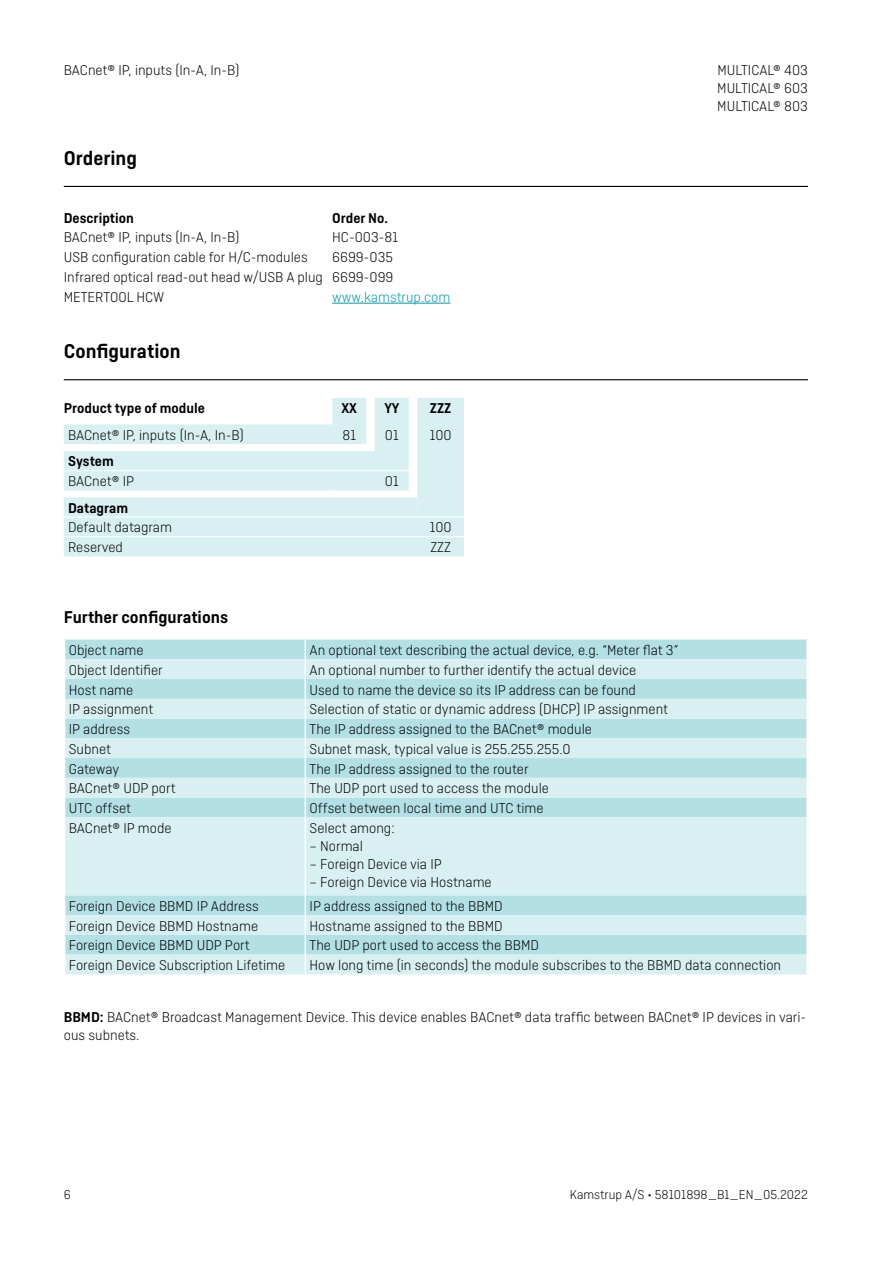
<style>
.page{position:relative;width:893px;height:1263px;background:#fff}
.page>*{position:absolute;margin:0;border:0;box-sizing:border-box;transform-origin:0 0}
.t1{font:600 21px "Ciutadella";color:#000}
.t2{font:600 18px "Ciutadella";color:#000}
.t3{font:300 15px/18px "Ciutadella";color:#000;text-align:justify}
.t4{font:600 15px "Ciutadella";color:#000}
.t5{font:300 15px "Ciutadella";color:#0099a8}
.t6{font:300 13.5px "Ciutadella";color:#000}
.s1{font-weight:600}
</style>
<div class="page">
<hr style="left:64px;top:186px;width:744px;height:1px;background:#000">
<hr style="left:332px;top:303px;width:118px;height:1px;background:#0099a8">
<hr style="left:64px;top:379px;width:744px;height:1px;background:#000">
<svg style="left:64px;top:424px;width:400px;height:132px;fill:#d9f0f2"></svg>
<hr style="left:64px;top:517px;width:268px;height:1px;background:#fff">
<hr style="left:64px;top:536px;width:268px;height:1px;background:#fff">
<hr style="left:332px;top:536px;width:34px;height:1px;background:#fff">
<hr style="left:375px;top:536px;width:34px;height:1px;background:#fff">
<hr style="left:417px;top:536px;width:47px;height:1px;background:#fff">
<hr style="left:64px;top:470px;width:268px;height:1px;background:#fff">
<svg style="left:332px;top:398px;width:132px;height:120px"></svg>
<hr style="left:375px;top:470px;width:34px;height:1px;background:#fff">
<div style="left:65px;top:639px;width:741px;height:20px;background:#b3e0e5"></div>
<svg style="left:65px;top:659px;width:741px;height:315px;fill:#d9f0f2"></svg>
<svg style="left:806px;top:699px;width:1px;height:19px"></svg>
<svg style="left:806px;top:778px;width:1px;height:19px"></svg>
<svg style="left:806px;top:955px;width:1px;height:19px"></svg>
<svg style="left:305px;top:639px;width:1px;height:178px"></svg>
<hr style="left:305px;top:817px;width:1px;height:78px;background:#fff">
<svg style="left:305px;top:895px;width:1px;height:79px"></svg>
<p class="t3" style="left:64px;top:61px;width:177px">BACnet® IP, inputs (In-A, In-B)</p>
<p class="t3" style="left:717px;top:61px;width:92px">MULTICAL® 403<br>MULTICAL® 603<br>MULTICAL® 803</p>
<h1 class="t1" style="left:64px;top:146px;width:75px">Ordering</h1>
<p class="t4" style="left:64px;top:209px;width:72px">Description</p>
<p class="t4" style="left:332px;top:209px;width:57px">Order No.</p>
<p class="t3" style="left:64px;top:228px;width:177px">BACnet® IP, inputs (In-A, In-B)</p>
<p class="t3" style="left:332px;top:228px;width:67px">HC-003-81</p>
<p class="t3" style="left:64px;top:248px;width:245px">USB configuration cable for H/C-modules</p>
<p class="t3" style="left:64px;top:247px;width:331px;line-height:19.8px;text-indent:268px">6699-035<br>Infrared optical read-out head w/USB A plug 6699-099<br>METERTOOL HCW</p>
<p class="t5" style="left:332px;top:289px;width:120px">www.kamstrup.com</p>
<h1 class="t1" style="left:64px;top:339px;width:118px">Configuration</h1>
<p class="t4" style="left:64px;top:400px;width:143px">Product type of module</p>
<p class="t4" style="left:341px;top:400px;width:17px">XX</p>
<p class="t4" style="left:384px;top:400px;width:17px">YY</p>
<p class="t4" style="left:430px;top:400px;width:23px">ZZZ</p>
<p class="t3" style="left:68px;top:426px;width:177px">BACnet® IP, inputs (In-A, In-B)</p>
<p class="t3" style="left:342px;top:426px;width:15px">81</p>
<p class="t3" style="left:385px;top:426px;width:15px">01</p>
<p class="t3" style="left:430px;top:426px;width:24px">100</p>
<p class="t4" style="left:68px;top:453px;width:47px">System</p>
<p class="t3" style="left:68px;top:472px;width:68px">BACnet® IP</p>
<p class="t3" style="left:385px;top:472px;width:15px">01</p>
<p class="t4" style="left:68px;top:499px;width:62px">Datagram</p>
<p class="t3" style="left:68px;top:518px;width:106px">Default datagram</p>
<p class="t3" style="left:430px;top:518px;width:24px">100</p>
<p class="t3" style="left:68px;top:538px;width:56px">Reserved</p>
<p class="t3" style="left:430px;top:538px;width:22px">ZZZ</p>
<p class="t2" style="left:64px;top:606px;width:166px">Further configurations</p>
<p class="t3" style="left:69px;top:641px;width:76px">Object name</p>
<p class="t3" style="left:310px;top:641px;width:370px">An optional text describing the actual device, e.g. “Meter flat 3”</p>
<p class="t3" style="left:69px;top:661px;width:95px">Object Identifier</p>
<p class="t3" style="left:310px;top:661px;width:328px">An optional number to further identify the actual device</p>
<p class="t3" style="left:69px;top:680px;width:66px">Host name</p>
<p class="t3" style="left:310px;top:680px;width:328px">Used to name the device so its IP address can be found</p>
<p class="t3" style="left:69px;top:700px;width:86px">IP assignment</p>
<p class="t3" style="left:310px;top:700px;width:360px">Selection of static or dynamic address (DHCP) IP assignment</p>
<p class="t3" style="left:69px;top:720px;width:63px">IP address</p>
<p class="t3" style="left:310px;top:720px;width:284px">The IP address assigned to the BACnet® module</p>
<p class="t3" style="left:69px;top:740px;width:44px">Subnet</p>
<p class="t3" style="left:310px;top:740px;width:263px">Subnet mask, typical value is 255.255.255.0</p>
<p class="t3" style="left:69px;top:760px;width:52px">Gateway</p>
<p class="t3" style="left:310px;top:760px;width:221px">The IP address assigned to the router</p>
<p class="t3" style="left:69px;top:779px;width:108px">BACnet® UDP port</p>
<p class="t3" style="left:310px;top:779px;width:241px">The UDP port used to access the module</p>
<p class="t3" style="left:69px;top:799px;width:64px">UTC offset</p>
<p class="t3" style="left:310px;top:799px;width:236px">Offset between local time and UTC time</p>
<p class="t3" style="left:69px;top:819px;width:104px">BACnet® IP mode</p>
<p class="t3" style="left:310px;top:819px;width:87px">Select among:</p>
<p class="t3" style="left:310px;top:837px;width:55px">– Normal</p>
<p class="t3" style="left:310px;top:855px;width:134px">– Foreign Device via IP</p>
<p class="t3" style="left:310px;top:873px;width:184px">– Foreign Device via Hostname</p>
<p class="t3" style="left:69px;top:897px;width:191px">Foreign Device BBMD IP Address</p>
<p class="t3" style="left:310px;top:897px;width:195px">IP address assigned to the BBMD</p>
<p class="t3" style="left:69px;top:917px;width:191px">Foreign Device BBMD Hostname</p>
<p class="t3" style="left:310px;top:917px;width:195px">Hostname assigned to the BBMD</p>
<p class="t3" style="left:69px;top:936px;width:182px">Foreign Device BBMD UDP Port</p>
<p class="t3" style="left:310px;top:936px;width:231px">The UDP port used to access the BBMD</p>
<p class="t3" style="left:69px;top:956px;width:218px">Foreign Device Subscription Lifetime</p>
<p class="t3" style="left:310px;top:956px;width:473px">How long time (in seconds) the module subscribes to the BBMD data connection</p>
<p class="t3" style="left:64px;top:1008px;width:744px"><span class="s1">BBMD:</span> BACnet® Broadcast Management Device. This device enables BACnet® data traffic between BACnet® IP devices in vari&shy;ous subnets.</p>
<p class="t6" style="left:64px;top:1187px;width:9px">6</p>
<p class="t6" style="left:570px;top:1187px;width:240px">Kamstrup A/S • 58101898_B1_EN_05.2022</p>
</div>
